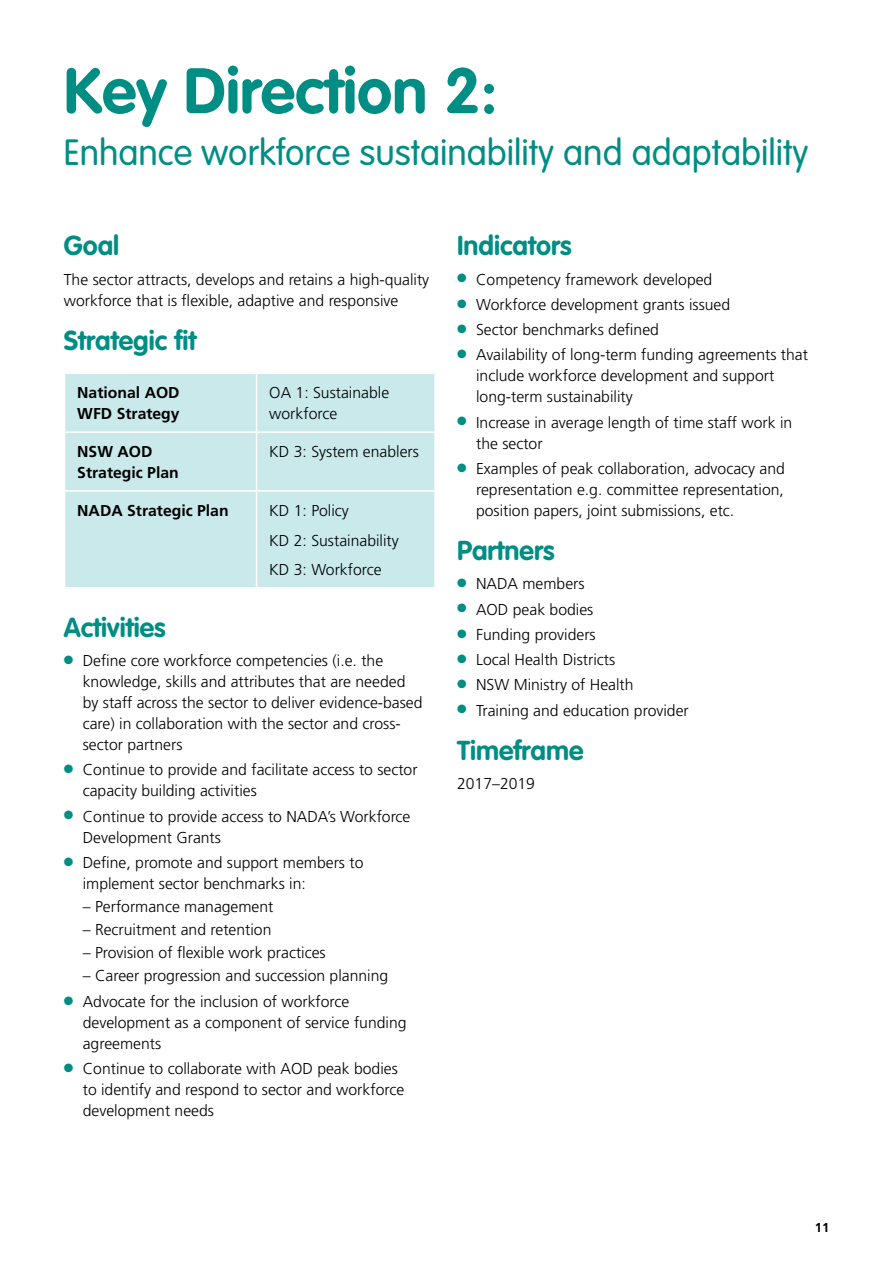
<style>
.page{position:relative;width:893px;height:1263px;background:#fff}
.page>*{position:absolute;margin:0;border:0;box-sizing:border-box;transform-origin:0 0}
.t1{font:700 63.3px "VA Gblake";color:#008e84}
.t2{font:300 36px "VAG Rounded";color:#008e84}
.t3{font:700 27px "VA Gblake";color:#008e84}
.t4{font:300 15.75px/21px "Frutiger";color:#000}
.t5{font:700 15.75px/21px "Frutiger";color:#000}
.t6{font:700 12.9px "Frutiger";color:#000}
.s1{color:#008e84}
</style>
<div class="page">
<div style="left:65px;top:374px;width:369px;height:213px;background:#c9e9ea"></div>
<hr style="left:256px;top:374px;width:1px;height:57px;background:#fff">
<hr style="left:64px;top:431px;width:193px;height:2px;background:#fff">
<hr style="left:257px;top:431px;width:179px;height:2px;background:#fff">
<hr style="left:256px;top:433px;width:1px;height:57px;background:#fff">
<hr style="left:64px;top:490px;width:193px;height:2px;background:#fff">
<hr style="left:257px;top:490px;width:179px;height:2px;background:#fff">
<hr style="left:256px;top:492px;width:1px;height:95px;background:#fff">
<h1 class="t1" style="left:64px;top:54px;width:435px">Key Direction 2:</h1>
<h2 class="t2" style="left:64px;top:132px;width:746px">Enhance workforce sustainability and adaptability</h2>
<h3 class="t3" style="left:64px;top:230px;width:57px">Goal</h3>
<p class="t4" style="left:64px;top:269px;width:367px">The sector attracts, develops and retains a high-quality workforce that is flexible, adaptive and responsive</p>
<h3 class="t3" style="left:64px;top:324px;width:134px">Strategic fit</h3>
<p class="t5" style="left:77px;top:382px;width:104px">National AOD<br>WFD Strategy</p>
<p class="t4" style="left:269px;top:382px;width:121px">OA 1: Sustainable workforce</p>
<p class="t5" style="left:77px;top:441px;width:103px">NSW AOD<br>Strategic Plan</p>
<p class="t4" style="left:269px;top:441px;width:151px">KD 3: System enablers</p>
<p class="t5" style="left:77px;top:500px;width:153px">NADA Strategic Plan</p>
<p class="t4" style="left:269px;top:496px;width:131px;line-height:29.5px">KD 1: Policy<br>KD 2: Sustainability<br>KD 3: Workforce</p>
<h3 class="t3" style="left:64px;top:611px;width:103px">Activities</h3>
<p class="t4" style="left:83px;top:650px;width:341px;text-indent:-19px"><span class="s1">●</span> Define core workforce competencies (i.e. the knowledge, skills and attributes that are needed by staff across the sector to deliver evidence-based care) in collaboration with the sector and cross&shy;sector partners</p>
<p class="t4" style="left:83px;top:759px;width:336px;text-indent:-19px"><span class="s1">●</span> Continue to provide and facilitate access to sector capacity building activities</p>
<p class="t4" style="left:83px;top:806px;width:329px;text-indent:-19px"><span class="s1">●</span> Continue to provide access to NADA’s Workforce<br>Development Grants</p>
<p class="t4" style="left:83px;top:852px;width:282px;text-indent:-19px"><span class="s1">●</span> Define, promote and support members to implement sector benchmarks in:</p>
<p class="t4" style="left:83px;top:896px;width:192px">– Performance management</p>
<p class="t4" style="left:83px;top:919px;width:190px">– Recruitment and retention</p>
<p class="t4" style="left:83px;top:942px;width:244px">– Provision of flexible work practices</p>
<p class="t4" style="left:83px;top:965px;width:307px">– Career progression and succession planning</p>
<p class="t4" style="left:83px;top:991px;width:325px;text-indent:-19px"><span class="s1">●</span> Advocate for the inclusion of workforce development as a component of service funding agreements</p>
<p class="t4" style="left:83px;top:1058px;width:323px;text-indent:-19px"><span class="s1">●</span> Continue to collaborate with AOD peak bodies to identify and respond to sector and workforce development needs</p>
<h3 class="t3" style="left:457px;top:230px;width:116px">Indicators</h3>
<p class="t4" style="left:457px;top:269px;width:257px"><span class="s1">●</span> Competency framework developed</p>
<p class="t4" style="left:457px;top:294px;width:275px"><span class="s1">●</span> Workforce development grants issued</p>
<p class="t4" style="left:457px;top:319px;width:203px"><span class="s1">●</span> Sector benchmarks defined</p>
<p class="t4" style="left:476px;top:344px;width:333px;text-indent:-19px"><span class="s1">●</span> Availability of long-term funding agreements that include workforce development and support long-term sustainability</p>
<p class="t4" style="left:476px;top:412px;width:318px;text-indent:-19px"><span class="s1">●</span> Increase in average length of time staff work in the sector</p>
<p class="t4" style="left:476px;top:458px;width:310px;text-align:justify;text-indent:-19px"><span class="s1">●</span> Examples of peak collaboration, advocacy and representation e.g. committee representation, position papers, joint submissions, etc.</p>
<h3 class="t3" style="left:457px;top:534px;width:99px">Partners</h3>
<p class="t4" style="left:457px;top:573px;width:129px"><span class="s1">●</span> NADA members</p>
<p class="t4" style="left:457px;top:599px;width:138px"><span class="s1">●</span> AOD peak bodies</p>
<p class="t4" style="left:457px;top:624px;width:140px"><span class="s1">●</span> Funding providers</p>
<p class="t4" style="left:457px;top:649px;width:160px"><span class="s1">●</span> Local Health Districts</p>
<p class="t4" style="left:457px;top:674px;width:178px"><span class="s1">●</span> NSW Ministry of Health</p>
<p class="t4" style="left:457px;top:700px;width:233px"><span class="s1">●</span> Training and education provider</p>
<h3 class="t3" style="left:457px;top:734px;width:128px">Timeframe</h3>
<p class="t4" style="left:457px;top:773px;width:79px">2017–2019</p>
<p class="t6" style="left:815px;top:1220px;width:16px">11</p>
</div>
